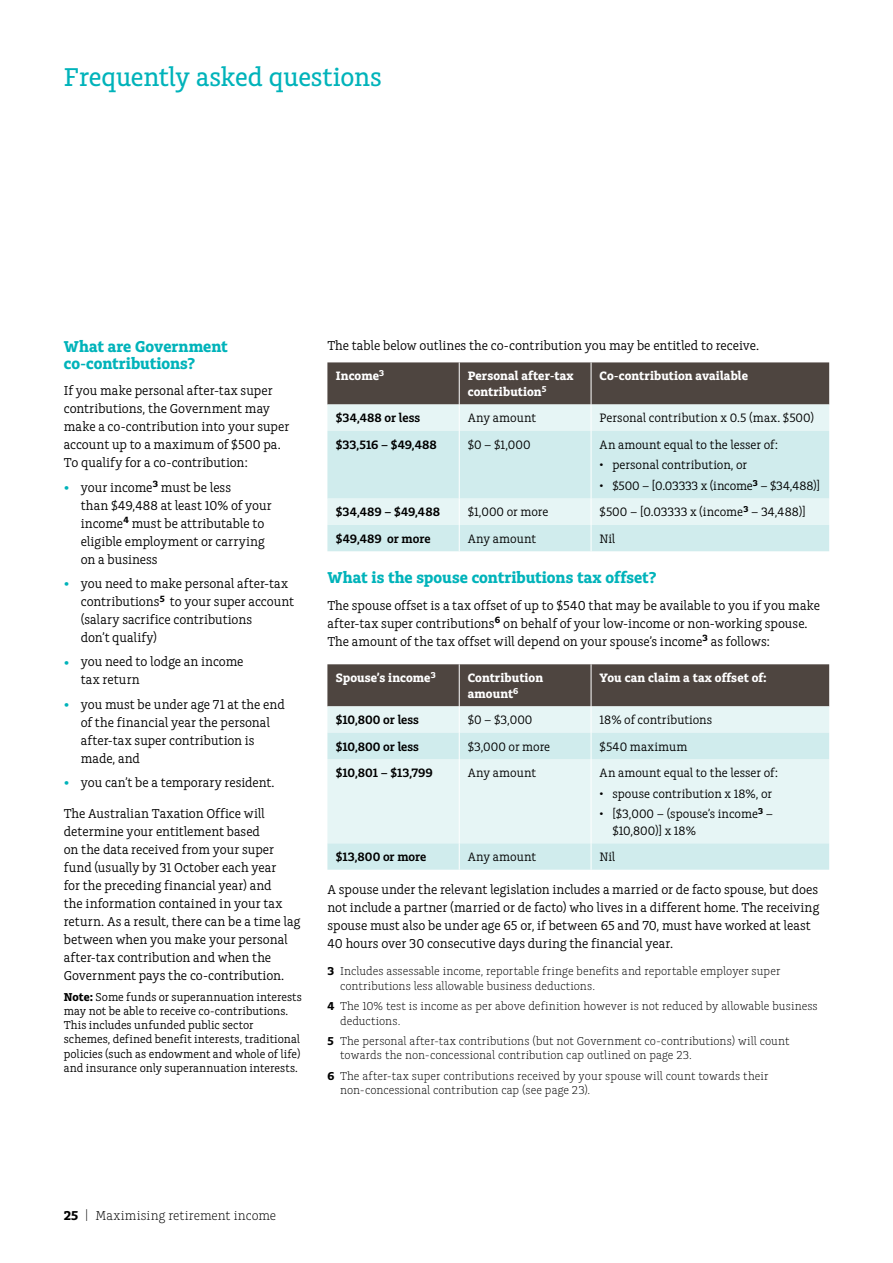
<style>
.page{position:relative;width:893px;height:1263px;background:#fff}
.page>*{position:absolute;margin:0;border:0;box-sizing:border-box;transform-origin:0 0}
.t1{font:500 27px "Charlie Std";letter-spacing:-.005em;color:#00b3ba}
.t2{font:700 16.5px/16.5px "Charlie Std";color:#00b3ba}
.t3{font:13.5px/18px "Charlie Std";color:#000}
.t4{font:300 13.5px "Charlie Std";letter-spacing:.005em;color:#000}
.t5{font:12.75px/16.5px "Charlie Std";color:#000}
.t6{font:700 12.75px/15.8px "Charlie Std";letter-spacing:.01em;color:#fff}
.t7{font:600 12.75px "Charlie Std";color:#000}
.t8{font:300 12px/14.2px "Charlie Std";color:#000}
.t9{font:12px/14.2px "Charlie Std";letter-spacing:.005em;color:#000}
.s1{font-size:18px;color:#00b3ba}
.s2{font-weight:700}
</style>
<div class="page">
<div style="left:327px;top:431px;width:502px;height:68px;background:#d0eced"></div>
<svg style="left:327px;top:362px;width:502px;height:69px;background:#8a8b88"></svg>
<hr style="left:459px;top:431px;width:1px;height:68px;background:#fff">
<hr style="left:591px;top:431px;width:1px;height:68px;background:#fff">
<svg style="left:327px;top:499px;width:502px;height:52px;background:#dbf0f1"></svg>
<svg style="left:327px;top:759px;width:502px;height:111px;background:#e0f2f3"></svg>
<svg style="left:327px;top:664px;width:502px;height:95px;background:#9da5a3"></svg>
<hr style="left:459px;top:759px;width:1px;height:84px;background:#fff">
<hr style="left:591px;top:759px;width:1px;height:84px;background:#fff">
<svg style="left:459px;top:843px;width:1px;height:27px"></svg>
<svg style="left:591px;top:843px;width:1px;height:27px"></svg>
<h1 class="t1" style="left:64px;top:62px;width:319px">Frequently asked questions</h1>
<p class="t2" style="left:64px;top:339px;width:165px">What are Government co‑contributions?</p>
<p class="t3" style="left:64px;top:382px;width:227px">If you make personal after-tax super contributions, the Government may make a co-contribution into your super account up to a maximum of $500 pa.<br>To qualify for a co‑contribution:</p>
<p class="t3" style="left:81px;top:478px;width:192px;text-indent:-17px"><span class="s1">•</span> your income<sup>3</sup> must be less<br>than $49,488 at least 10% of your income<sup>4</sup> must be attributable to eligible employment or carrying on a business</p>
<p class="t3" style="left:81px;top:575px;width:215px;text-indent:-17px"><span class="s1">•</span> you need to make personal after-tax contributions<sup>5</sup> to your super account (salary sacrifice contributions<br>don’t qualify)</p>
<p class="t3" style="left:81px;top:653px;width:164px;text-indent:-17px"><span class="s1">•</span> you need to lodge an income tax return</p>
<p class="t3" style="left:81px;top:695px;width:205px;text-indent:-17px"><span class="s1">•</span> you must be under age 71 at the end of the financial year the personal after‑tax super contribution is made, and</p>
<p class="t3" style="left:64px;top:774px;width:212px"><span class="s1">•</span> you can’t be a temporary resident.</p>
<p class="t3" style="left:64px;top:805px;width:238px">The Australian Taxation Office will determine your entitlement based<br>on the data received from your super fund (usually by 31 October each year<br>for the preceding financial year) and<br>the information contained in your tax return. As a result, there can be a time lag between when you make your personal after-tax contribution and when the Government pays the co-contribution.</p>
<p class="t9" style="left:64px;top:990px;width:240px"><span class="s2">Note:</span> Some funds or superannuation interests may not be able to receive co-contributions.<br>This includes unfunded public sector schemes, defined benefit interests, traditional policies (such as endowment and whole of life) and insurance only superannuation interests.</p>
<p class="t3" style="left:327px;top:337px;width:433px">The table below outlines the co-contribution you may be entitled to receive.</p>
<p class="t6" style="left:336px;top:368px;width:50px">Income<sup>3</sup></p>
<p class="t6" style="left:468px;top:368px;width:107px">Personal after-tax contribution<sup>5</sup></p>
<p class="t6" style="left:600px;top:368px;width:150px">Co-contribution available</p>
<p class="t7" style="left:336px;top:411px;width:86px">$34,488 or less</p>
<p class="t5" style="left:468px;top:410px;width:70px">Any amount</p>
<p class="t5" style="left:600px;top:410px;width:216px">Personal contribution x 0.5 (max. $500)</p>
<p class="t7" style="left:336px;top:437px;width:102px">$33,516 – $49,488</p>
<p class="t5" style="left:468px;top:436px;width:64px">$0 – $1,000</p>
<p class="t5" style="left:600px;top:436px;width:180px">An amount equal to the lesser of:</p>
<p class="t5" style="left:600px;top:457px;width:149px">• personal contribution, or</p>
<p class="t5" style="left:600px;top:478px;width:222px">• $500 – [0.03333 x (income<sup>3</sup> – $34,488)]</p>
<p class="t7" style="left:336px;top:505px;width:106px">$34,489 – $49,488</p>
<p class="t5" style="left:468px;top:504px;width:82px">$1,000 or more</p>
<p class="t5" style="left:600px;top:504px;width:208px">$500 – [0.03333 x (income<sup>3</sup> – 34,488)]</p>
<p class="t7" style="left:336px;top:531px;width:96px">$49,489 or more</p>
<p class="t5" style="left:468px;top:530px;width:70px">Any amount</p>
<p class="t5" style="left:600px;top:530px;width:17px">Nil</p>
<p class="t2" style="left:327px;top:569px;width:331px">What is the spouse contributions tax offset?</p>
<p class="t3" style="left:327px;top:596px;width:494px">The spouse offset is a tax offset of up to $540 that may be available to you if you make after-tax super contributions<sup>6</sup> on behalf of your low-income or non‑working spouse.<br>The amount of the tax offset will depend on your spouse’s income<sup>3</sup> as follows:</p>
<p class="t6" style="left:336px;top:670px;width:101px">Spouse’s income<sup>3</sup></p>
<p class="t6" style="left:468px;top:670px;width:77px">Contribution amount<sup>6</sup></p>
<p class="t6" style="left:600px;top:670px;width:169px">You can claim a tax offset of:</p>
<p class="t7" style="left:336px;top:713px;width:85px">$10,800 or less</p>
<p class="t5" style="left:468px;top:712px;width:66px">$0 – $3,000</p>
<p class="t5" style="left:600px;top:712px;width:114px">18% of contributions</p>
<p class="t7" style="left:336px;top:739px;width:85px">$10,800 or less</p>
<p class="t5" style="left:468px;top:738px;width:84px">$3,000 or more</p>
<p class="t5" style="left:600px;top:738px;width:89px">$540 maximum</p>
<p class="t7" style="left:336px;top:765px;width:99px">$10,801 – $13,799</p>
<p class="t5" style="left:468px;top:764px;width:70px">Any amount</p>
<p class="t5" style="left:600px;top:764px;width:180px">An amount equal to the lesser of:</p>
<p class="t5" style="left:600px;top:785px;width:174px">• spouse contribution x 18%, or</p>
<p class="t5" style="left:612px;top:806px;width:162px;text-indent:-13px">• [$3,000 – (spouse’s income<sup>3</sup> – $10,800)] x 18%</p>
<p class="t7" style="left:336px;top:850px;width:92px">$13,800 or more</p>
<p class="t5" style="left:468px;top:849px;width:70px">Any amount</p>
<p class="t5" style="left:600px;top:849px;width:17px">Nil</p>
<p class="t3" style="left:327px;top:881px;width:493px">A spouse under the relevant legislation includes a married or de facto spouse, but does not include a partner (married or de facto) who lives in a different home. The receiving spouse must also be under age 65 or, if between 65 and 70, must have worked at least 40 hours over 30 consecutive days during the financial year.</p>
<p class="t8" style="left:340px;top:964px;width:442px;text-indent:-13px"><span class="s2">3</span> Includes assessable income, reportable fringe benefits and reportable employer super contributions less allowable business deductions.</p>
<p class="t8" style="left:340px;top:999px;width:479px;text-indent:-13px"><span class="s2">4</span> The 10% test is income as per above definition however is not reduced by allowable business deductions.</p>
<p class="t8" style="left:340px;top:1034px;width:451px;text-indent:-13px"><span class="s2">5</span> The personal after-tax contributions (but not Government co-contributions) will count towards the non-concessional contribution cap outlined on page 23.</p>
<p class="t8" style="left:340px;top:1069px;width:430px;text-indent:-13px"><span class="s2">6</span> The after-tax super contributions received by your spouse will count towards their non‑ concessional contribution cap (see page 23).</p>
<p class="t4" style="left:64px;top:1208px;width:214px"><span class="s2">25</span> | Maximising retirement income</p>
</div>
